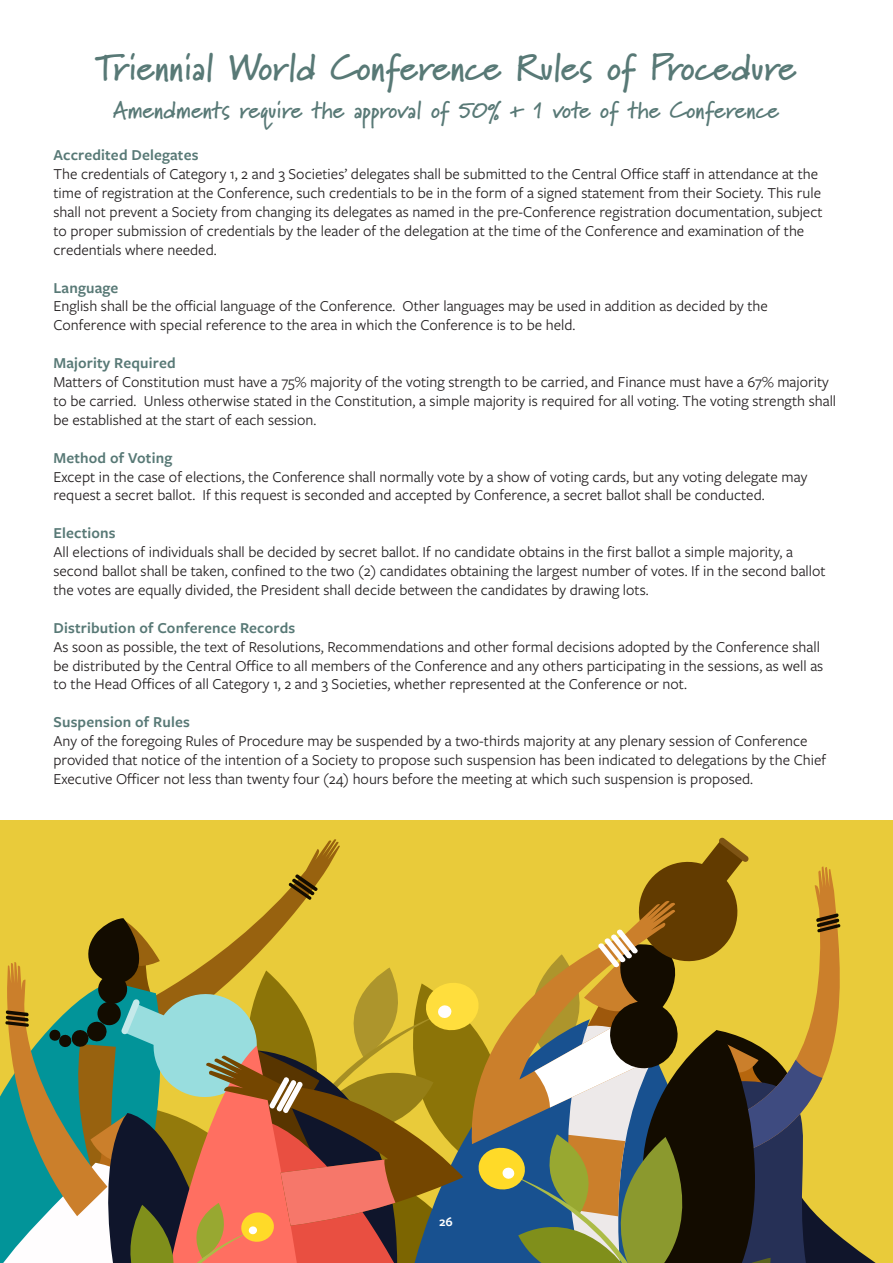
<style>
.page{position:relative;width:893px;height:1263px;background:#fff}
.page>*{position:absolute;margin:0;border:0;box-sizing:border-box;transform-origin:0 0}
.t1{font:700 37.5px "Marydale";color:#587976}
.t2{font:700 24px "Marydale";color:#587976}
.Oct_CW{font:15.75px/18.9px "Freight Sans Pro";color:#231f20}
.Oct_CW-2{font:600 15.75px "Freight Sans Pro";letter-spacing:.01em;color:#587976}
.t3{font:600 13.5px "Freight Sans Pro";color:#fff}
</style>
<div class="page">
<div style="left:0;top:821px;width:893px;height:442px;background:#e9cb3a"></div>
<svg style="left:0;top:837px;width:876px;height:426px"></svg>
<p class="t1" style="left:95px;top:45px;width:702px">Triennial World Conference Rules of Procedure</p>
<p class="t2" style="left:113px;top:95px;width:668px">Amendments require the approval of 50% + 1 vote of the Conference</p>
<p class="Oct_CW-2" style="left:53px;top:144px;width:147px">Accredited Delegates</p>
<p class="Oct_CW" style="left:53px;top:164px;width:771px">The credentials of Category 1, 2 and 3 Societies’ delegates shall be submitted to the Central Office staff in attendance at the time of registration at the Conference, such credentials to be in the form of a signed statement from their Society. This rule shall not prevent a Society from changing its delegates as named in the pre-Conference registration documentation, subject to proper submission of credentials by the leader of the delegation at the time of the Conference and examination of the credentials where needed.</p>
<p class="Oct_CW-2" style="left:53px;top:277px;width:66px">Language</p>
<p class="Oct_CW" style="left:53px;top:296px;width:716px">English shall be the official language of the Conference. Other languages may be used in addition as decided by the<br>Conference with special reference to the area in which the Conference is to be held.</p>
<p class="Oct_CW-2" style="left:53px;top:352px;width:124px">Majority Required</p>
<p class="Oct_CW" style="left:53px;top:372px;width:784px">Matters of Constitution must have a 75% majority of the voting strength to be carried, and Finance must have a 67% majority to be carried. Unless otherwise stated in the Constitution, a simple majority is required for all voting. The voting strength shall be established at the start of each session.</p>
<p class="Oct_CW-2" style="left:53px;top:447px;width:120px">Method of Voting</p>
<p class="Oct_CW" style="left:53px;top:466px;width:755px">Except in the case of elections, the Conference shall normally vote by a show of voting cards, but any voting delegate may request a secret ballot. If this request is seconded and accepted by Conference, a secret ballot shall be conducted.</p>
<p class="Oct_CW-2" style="left:53px;top:522px;width:64px">Elections</p>
<p class="Oct_CW" style="left:53px;top:542px;width:774px">All elections of individuals shall be decided by secret ballot. If no candidate obtains in the first ballot a simple majority, a second ballot shall be taken, confined to the two (2) candidates obtaining the largest number of votes. If in the second ballot the votes are equally divided, the President shall decide between the candidates by drawing lots.</p>
<p class="Oct_CW-2" style="left:53px;top:617px;width:243px">Distribution of Conference Records</p>
<p class="Oct_CW" style="left:53px;top:636px;width:771px">As soon as possible, the text of Resolutions, Recommendations and other formal decisions adopted by the Conference shall be distributed by the Central Office to all members of the Conference and any others participating in the sessions, as well as to the Head Offices of all Category 1, 2 and 3 Societies, whether represented at the Conference or not.</p>
<p class="Oct_CW-2" style="left:53px;top:711px;width:138px">Suspension of Rules</p>
<p class="Oct_CW" style="left:53px;top:731px;width:774px">Any of the foregoing Rules of Procedure may be suspended by a two-thirds majority at any plenary session of Conference provided that notice of the intention of a Society to propose such suspension has been indicated to delegations by the Chief<br>Executive Officer not less than twenty four (24) hours before the meeting at which such suspension is proposed.</p>
<p class="t3" style="left:439px;top:1212px;width:15px">26</p>
</div>
